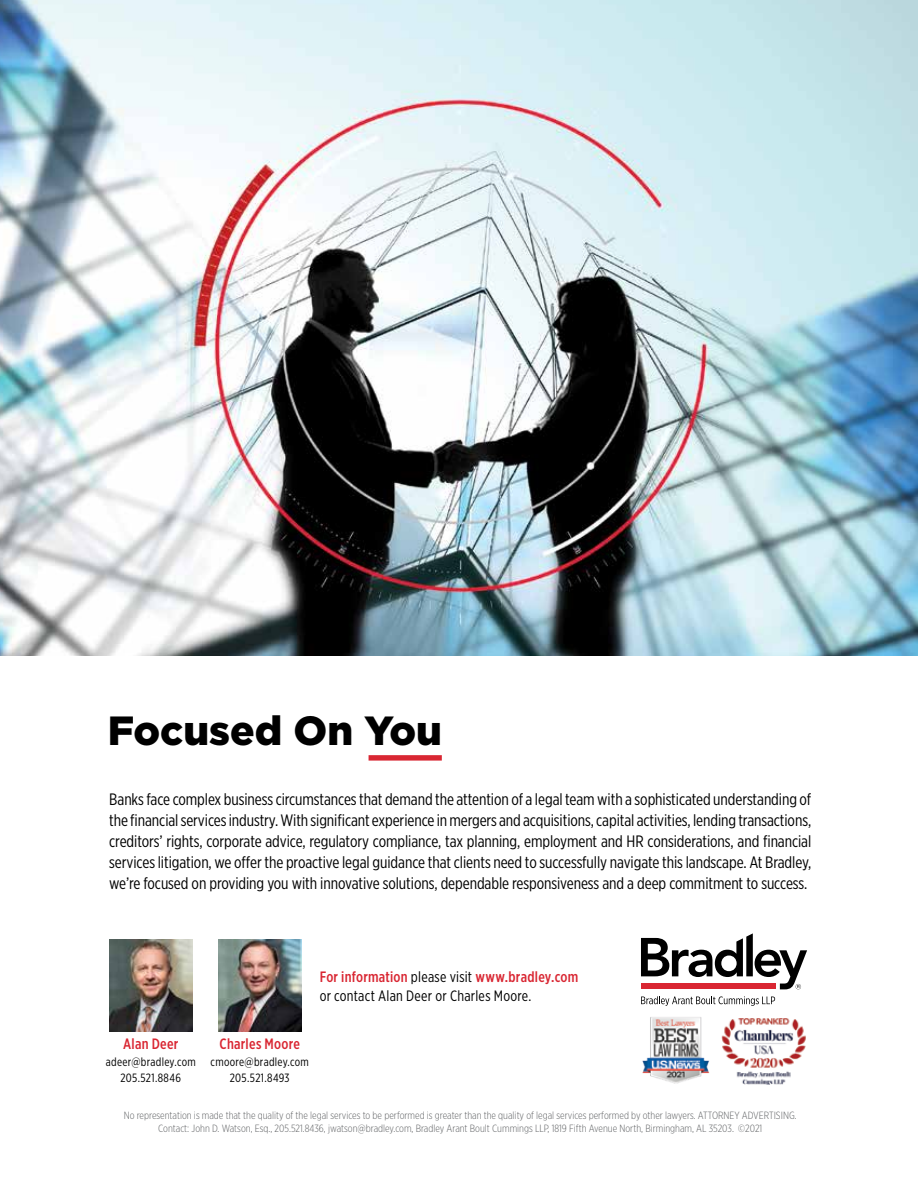
<style>
.page{position:relative;width:918px;height:1188px;background:#fff}
.page>*{position:absolute;margin:0;border:0;box-sizing:border-box;transform-origin:0 0}
.t1{font:900 40.65px "Gotham";color:#000}
.t2{font:16.5px/21px "Gotham X Narrow";letter-spacing:-.005em;color:#000;text-align:justify}
.t3{font:15px/19.5px "Gotham X Narrow";letter-spacing:.015em;color:#000}
.t4{font:500 15px "Gotham X Narrow";letter-spacing:.02em;color:#d92632}
.t5{font:12px/16.5px "Gotham X Narrow";letter-spacing:.025em;color:#000;text-align:center}
.t6{font:300 10.5px/12.6px "Gotham X Narrow";color:#626466;text-align:center;scale:1.04 1}
.s1{font-weight:500;color:#d92632}
</style>
<div class="page">
<div style="left:369px;top:755px;width:73px;height:6px;background:#d92632"></div>
<img style="left:0;top:0;width:918px;height:656px">
<svg style="left:641px;top:996px;width:134px;height:10px"></svg>
<svg style="left:641px;top:933px;width:166px;height:56px"></svg>
<img style="left:642px;top:1017px;width:68px;height:67px">
<img style="left:109px;top:939px;width:83px;height:92px">
<img style="left:218px;top:939px;width:83px;height:92px">
<img style="left:721px;top:1018px;width:85px;height:66px">
<h1 class="t1" style="left:108px;top:703px;width:336px">Focused On You</h1>
<p class="t2" style="left:109px;top:788px;width:704px">Banks face complex business circumstances that demand the attention of a legal team with a sophisticated understanding of the financial services industry. With significant experience in mergers and acquisitions, capital activities, lending transactions, creditors’ rights, corporate advice, regulatory compliance, tax planning, employment and HR considerations, and financial services litigation, we offer the proactive legal guidance that clients need to successfully navigate this landscape. At Bradley, we’re focused on providing you with innovative solutions, dependable responsiveness and a deep commitment to success.</p>
<p class="t4" style="left:123px;top:1035px;width:57px">Alan Deer</p>
<p class="t5" style="left:106px;top:1053px;width:91px">adeer@bradley.com<br>205.521.8846</p>
<p class="t3" style="left:320px;top:966px;width:260px"><span class="s1">For information</span> please visit <span class="s1">www.bradley.com </span>or contact Alan Deer or Charles Moore.</p>
<p class="t4" style="left:220px;top:1035px;width:82px">Charles Moore</p>
<p class="t5" style="left:211px;top:1053px;width:100px">cmoore@bradley.com<br>205.521.8493</p>
<p class="t6" style="left:124px;top:1109px;width:649px">No representation is made that the quality of the legal services to be performed is greater than the quality of legal services performed by other lawyers. ATTORNEY ADVERTISING.<br>Contact: John D. Watson, Esq., 205.521.8436, jwatson@bradley.com, Bradley Arant Boult Cummings LLP, 1819 Fifth Avenue North, Birmingham, AL 35203. ©2021</p>
</div>
